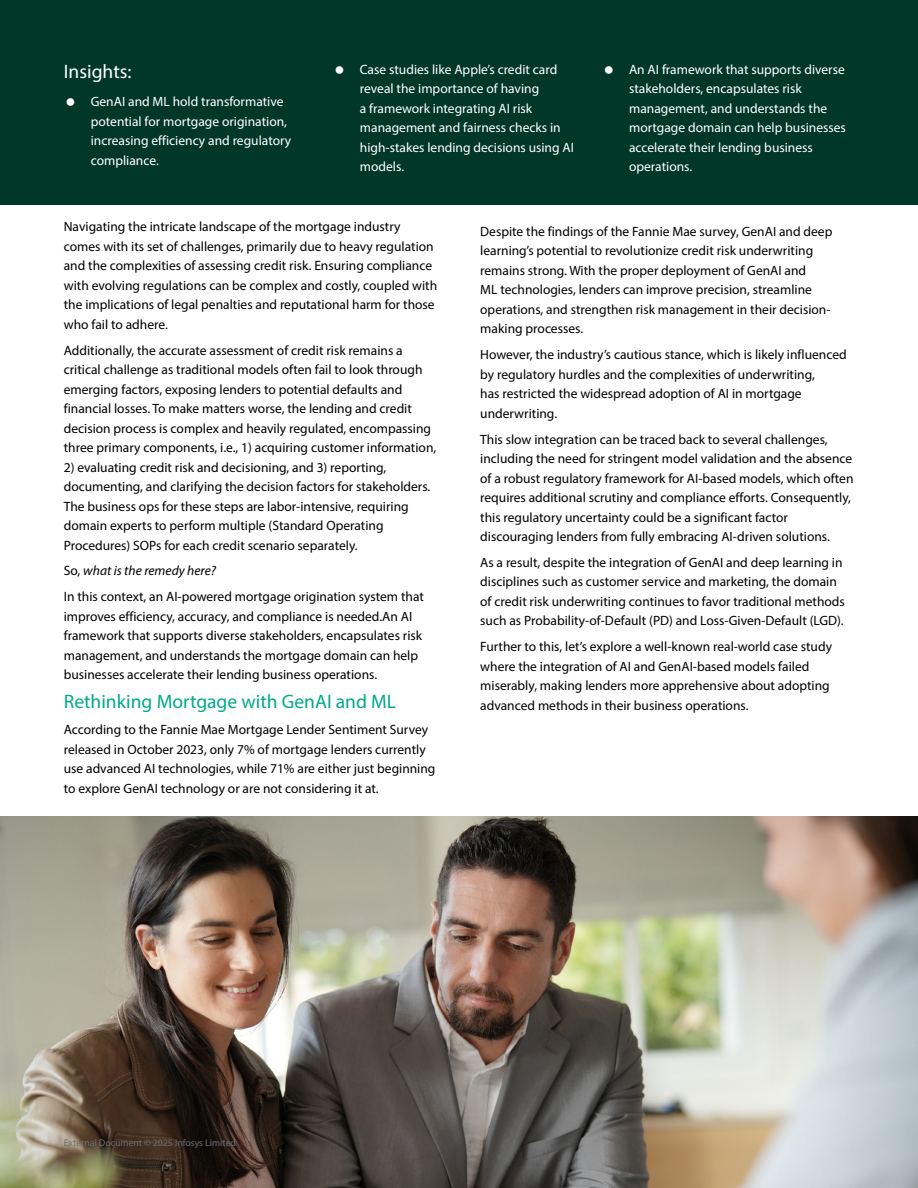
<style>
.page{position:relative;width:918px;height:1188px;background:#fff}
.page>*{position:absolute;margin:0;border:0;box-sizing:border-box;transform-origin:0 0}
.t1{font:19.5px "Myriad Pro";color:#00a98a}
.t2{font:19.5px "Myriad Pro";color:#fff}
.t3{font:13.5px/19.5px "Myriad Pro";color:#000}
.t4{font:13.5px/19.5px "Myriad Pro";color:#fff}
.t5{font:9.75px "Myriad Pro";color:#6d6e71}
.s1{font-style:italic}
</style>
<div class="page">
<img style="left:0;top:816px;width:918px;height:372px">
<div style="left:0;top:0;width:918px;height:205px;background:#003726"></div>
<h1 class="t2" style="left:64px;top:60px;width:69px">Insights:</h1>
<p class="t4" style="left:91px;top:92px;width:202px">GenAI and ML hold transformative potential for mortgage origination, increasing efficiency and regulatory compliance.</p>
<p class="t4" style="left:360px;top:59px;width:216px">Case studies like Apple’s credit card reveal the importance of having<br>a framework integrating AI risk management and fairness checks in high-stakes lending decisions using AI models.</p>
<p class="t4" style="left:629px;top:59px;width:218px">An AI framework that supports diverse stakeholders, encapsulates risk management, and understands the mortgage domain can help businesses accelerate their lending business operations.</p>
<p class="t3" style="left:64px;top:217px;width:375px">Navigating the intricate landscape of the mortgage industry comes with its set of challenges, primarily due to heavy regulation and the complexities of assessing credit risk. Ensuring compliance with evolving regulations can be complex and costly, coupled with the implications of legal penalties and reputational harm for those who fail to adhere.</p>
<p class="t3" style="left:64px;top:340px;width:374px">Additionally, the accurate assessment of credit risk remains a critical challenge as traditional models often fail to look through emerging factors, exposing lenders to potential defaults and financial losses. To make matters worse, the lending and credit decision process is complex and heavily regulated, encompassing three primary components, i.e., 1) acquiring customer information,</p>
<p class="t3" style="left:64px;top:457px;width:368px">2) evaluating credit risk and decisioning, and 3) reporting, documenting, and clarifying the decision factors for stakeholders.<br>The business ops for these steps are labor-intensive, requiring domain experts to perform multiple (Standard Operating Procedures) SOPs for each credit scenario separately.</p>
<p class="t3" style="left:64px;top:558px;width:362px;line-height:26px">So, <span class="s1">what is the remedy here?<br></span>In this context, an AI-powered mortgage origination system that</p>
<p class="t3" style="left:64px;top:606px;width:360px">improves efficiency, accuracy, and compliance is needed.An AI framework that supports diverse stakeholders, encapsulates risk management, and understands the mortgage domain can help businesses accelerate their lending business operations.</p>
<h1 class="t1" style="left:64px;top:690px;width:334px">Rethinking Mortgage with GenAI and ML</h1>
<p class="t3" style="left:64px;top:720px;width:373px">According to the Fannie Mae Mortgage Lender Sentiment Survey released in October 2023, only 7% of mortgage lenders currently use advanced AI technologies, while 71% are either just beginning to explore GenAI technology or are not considering it at.</p>
<p class="t3" style="left:480px;top:221px;width:354px">Despite the findings of the Fannie Mae survey, GenAI and deep learning’s potential to revolutionize credit risk underwriting remains strong. With the proper deployment of GenAI and<br>ML technologies, lenders can improve precision, streamline operations, and strengthen risk management in their decision&shy;making processes.</p>
<p class="t3" style="left:480px;top:345px;width:368px">However, the industry’s cautious stance, which is likely influenced by regulatory hurdles and the complexities of underwriting,<br>has restricted the widespread adoption of AI in mortgage underwriting.</p>
<p class="t3" style="left:480px;top:429px;width:375px">This slow integration can be traced back to several challenges, including the need for stringent model validation and the absence of a robust regulatory framework for AI-based models, which often requires additional scrutiny and compliance efforts. Consequently, this regulatory uncertainty could be a significant factor discouraging lenders from fully embracing AI-driven solutions.</p>
<p class="t3" style="left:480px;top:552px;width:366px">As a result, despite the integration of GenAI and deep learning in disciplines such as customer service and marketing, the domain of credit risk underwriting continues to favor traditional methods such as Probability-of-Default (PD) and Loss-Given-Default (LGD).</p>
<p class="t3" style="left:480px;top:637px;width:353px">Further to this, let’s explore a well-known real-world case study where the integration of AI and GenAI-based models failed miserably, making lenders more apprehensive about adopting advanced methods in their business operations.</p>
<p class="t5" style="left:64px;top:1137px;width:174px">External Document © 2025 Infosys Limited</p>
</div>
